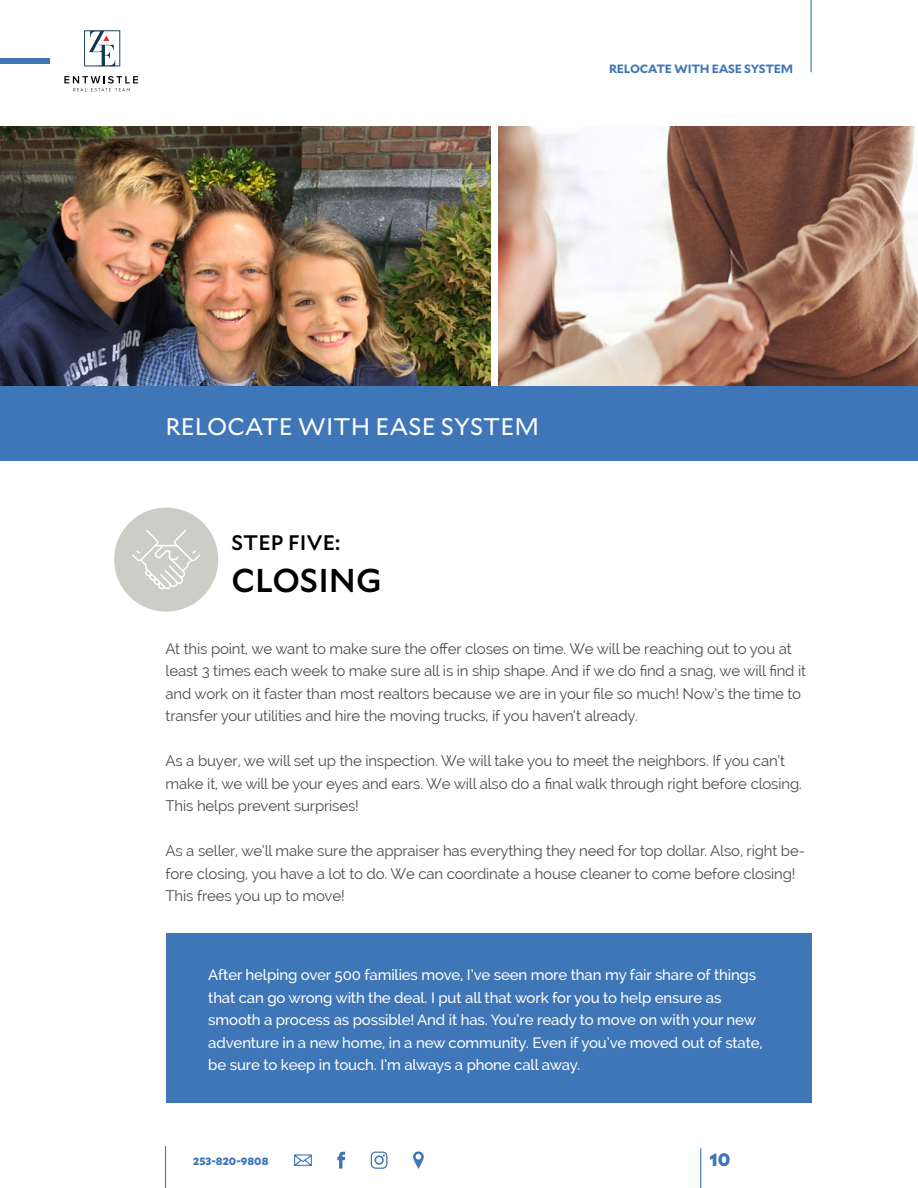
<style>
.page{position:relative;width:918px;height:1188px;background:#fff}
.page>*{position:absolute;margin:0;border:0;box-sizing:border-box;transform-origin:0 0}
.t1{font:500 33px "Mallory";color:#000}
.t2{font:24px "Mallory";color:#fff}
.t3{font:500 21px "Mallory";color:#000}
.t4{font:900 18px "Mallory";color:#3e76b7}
.t5{font:15px/22.5px "Raleway";letter-spacing:-.01em;color:#4d4d4f}
.t6{font:500 15px/22.5px "Raleway";letter-spacing:-.01em;color:#fff}
.t7{font:700 12px "Mallory";letter-spacing:-.02em;color:#3e76b7}
.t8{font:900 10.5px "Mallory";color:#3e76b7}
</style>
<div class="page">
<hr style="left:811px;top:0;width:1px;height:72px;background:#3e76b7">
<hr style="left:700px;top:1148px;width:1px;height:40px;background:#3e76b7">
<hr style="left:165px;top:1146px;width:1px;height:42px;background:#3e76b7">
<div style="left:0;top:58px;width:49px;height:5px;background:#3e76b7"></div>
<svg style="left:294px;top:1154px;width:18px;height:12px"></svg>
<svg style="left:337px;top:1152px;width:8px;height:17px"></svg>
<div style="left:371px;top:1152px;width:17px;height:17px;border:1px solid #3e76b7;border-radius:4px"></div>
<div style="left:375px;top:1155px;width:9px;height:10px;border:2px solid #3e76b7;border-radius:50%"></div>
<svg style="left:413px;top:1151px;width:11px;height:18px"></svg>
<svg style="left:84px;top:30px;width:36px;height:36px"></svg>
<svg style="left:64px;top:76px;width:74px;height:15px"></svg>
<img style="left:499px;top:127px;width:419px;height:260px">
<img style="left:0;top:127px;width:490px;height:260px">
<div style="left:166px;top:934px;width:646px;height:169px;background:#3e76b7"></div>
<div style="left:114px;top:508px;width:104px;height:104px;background:#cdcdc8;border-radius:50%"></div>
<svg style="left:132px;top:530px;width:68px;height:60px"></svg>
<div style="left:0;top:387px;width:918px;height:74px;background:#3e76b7"></div>
<p class="t7" style="left:609px;top:59px;width:185px">RELOCATE WITH EASE SYSTEM</p>
<h2 class="t2" style="left:166px;top:410px;width:375px">RELOCATE WITH EASE SYSTEM</h2>
<h3 class="t3" style="left:232px;top:528px;width:110px">STEP FIVE:</h3>
<h1 class="t1" style="left:232px;top:556px;width:152px">CLOSING</h1>
<p class="t5" style="left:166px;top:637px;width:642px">At this point, we want to make sure the offer closes on time. We will be reaching out to you at least 3 times each week to make sure all is in ship shape. And if we do find a snag, we will find it and work on it faster than most realtors because we are in your file so much! Now’s the time to transfer your utilities and hire the moving trucks, if you haven’t already.</p>
<p class="t5" style="left:166px;top:750px;width:638px">As a buyer, we will set up the inspection. We will take you to meet the neighbors. If you can’t make it, we will be your eyes and ears. We will also do a final walk through right before closing.<br>This helps prevent surprises!</p>
<p class="t5" style="left:166px;top:840px;width:641px">As a seller, we’ll make sure the appraiser has everything they need for top dollar. Also, right be&shy;fore closing, you have a lot to do. We can coordinate a house cleaner to come before closing!<br>This frees you up to move!</p>
<p class="t6" style="left:208px;top:964px;width:556px">After helping over 500 families move, I’ve seen more than my fair share of things that can go wrong with the deal. I put all that work for you to help ensure as smooth a process as possible! And it has. You’re ready to move on with your new adventure in a new home, in a new community. Even if you’ve moved out of state, be sure to keep in touch. I’m always a phone call away.</p>
<p class="t8" style="left:193px;top:1153px;width:77px">253-820-9808</p>
<p class="t4" style="left:710px;top:1145px;width:23px">10</p>
</div>
